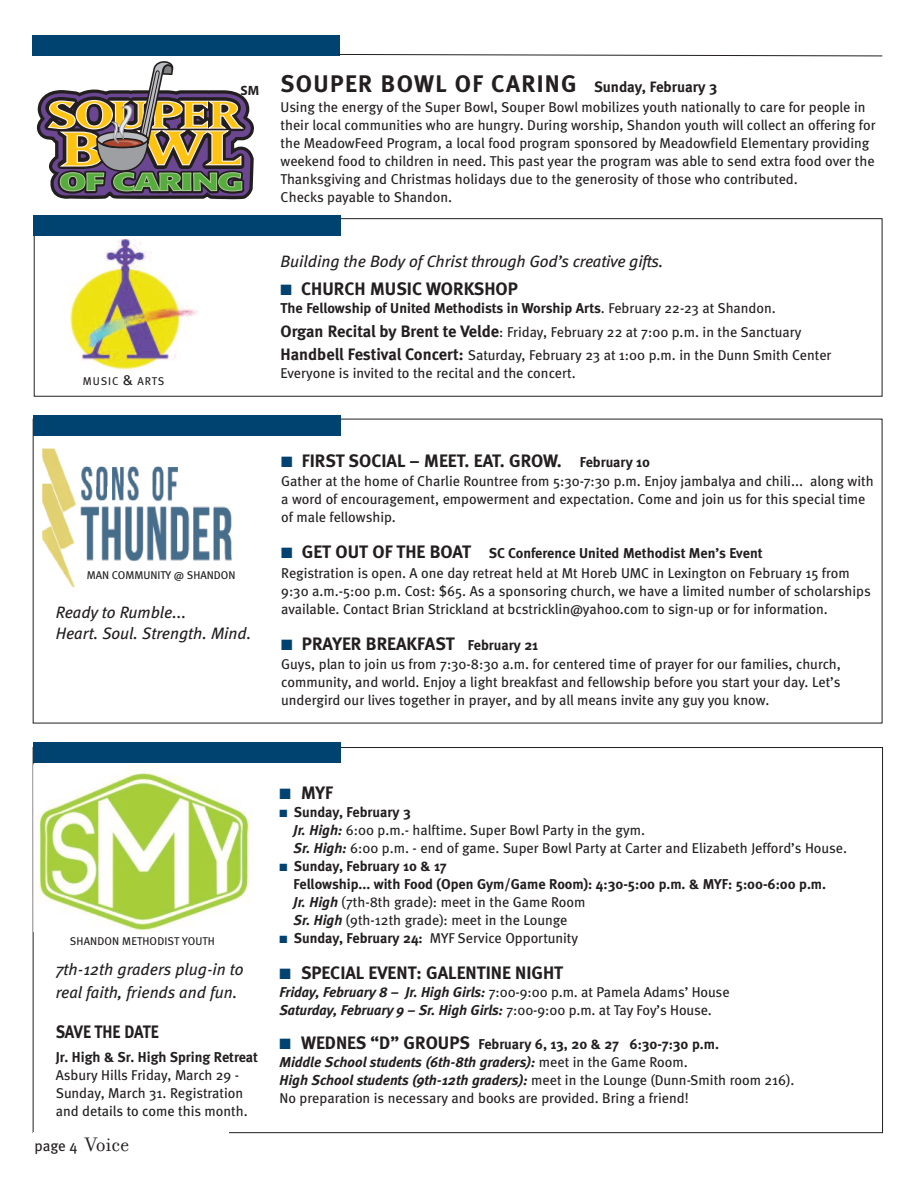
<style>
.page{position:relative;width:918px;height:1188px;background:#fff}
.page>*{position:absolute;margin:0;border:0;box-sizing:border-box;transform-origin:0 0}
.t1{font:700 24px "Meta";letter-spacing:.055em;color:#231f20}
.t2{font:700 18px "Meta";color:#231f20}
.t3{font:700 18px "Meta";color:#231f20;scale:.9 1}
.t4{font:italic 16.5px/21px "Meta";color:#231f20}
.t5{font:15px "Meta";color:#231f20}
.t6{font:14.25px/18px "Meta";color:#231f20}
.t7{font:700 14.25px/18px "Meta";color:#231f20}
.t8{font:italic 700 14.25px/18px "Meta";letter-spacing:-.005em;color:#231f20}
.t9{font:11.25px "Meta";letter-spacing:.01em;color:#231f20}
.t10{font:11.25px "Meta";letter-spacing:.085em;color:#231f20}
.s1{font-size:15px}
.s2{color:#004270}
.s3{font-weight:700}
.s4{font-weight:700;font-size:16.5px}
.s5{font-size:14.25px}
.s6{font-weight:700;font-size:18px}
.s7{font-family:"Filosofia";font-size:21px}
.s8{font-weight:700;font-style:italic}
.s9{font-style:italic}
.s10{font-weight:400}
.s11{font-weight:400;font-style:normal}
</style>
<div class="page">
<img style="left:33px;top:764px;width:219px;height:168px">
<div style="left:33px;top:743px;width:308px;height:20px;background:#004270"></div>
<img style="left:42px;top:448px;width:190px;height:139px">
<div style="left:33px;top:415px;width:308px;height:21px;background:#004270"></div>
<div style="left:34px;top:218px;width:848px;height:178px;border:1px solid #231f20"></div>
<img style="left:70px;top:239px;width:129px;height:131px">
<div style="left:33px;top:216px;width:307px;height:20px;background:#004270"></div>
<div style="left:32px;top:35px;width:308px;height:21px;background:#004270"></div>
<svg style="left:338px;top:54px;width:545px;height:2px"></svg>
<svg style="left:37px;top:61px;width:217px;height:138px"></svg>
<h1 class="t1" style="left:241px;top:70px;width:478px"><sub>SM</sub> SOUPER BOWL OF CARING <span class="s1">Sunday, February 3</span></h1>
<p class="t6" style="left:281px;top:99px;width:597px">Using the energy of the Super Bowl, Souper Bowl mobilizes youth nationally to care for people in their local communities who are hungry. During worship, Shandon youth will collect an offering for the MeadowFeed Program, a local food program sponsored by Meadowfield Elementary providing weekend food to children in need. This past year the program was able to send extra food over the Thanksgiving and Christmas holidays due to the generosity of those who contributed.<br>Checks payable to Shandon.</p>
<p class="t10" style="left:83px;top:377px;width:83px">MUSIC <span class="s1">&amp;</span> ARTS</p>
<p class="t9" style="left:87px;top:572px;width:150px">MAN COMMUNITY @ SHANDON</p>
<p class="t4" style="left:56px;top:603px;width:197px">Ready to Rumble...<br>Heart. Soul. Strength. Mind.</p>
<p class="t4" style="left:281px;top:252px;width:384px">Building the Body of Christ through God’s creative gifts.</p>
<p class="t2" style="left:281px;top:279px;width:239px"><span class="s2">■</span> CHURCH MUSIC WORKSHOP</p>
<p class="t6" style="left:281px;top:298px;width:522px;line-height:24px"><span class="s3">The Fellowship of United Methodists in Worship Arts</span>. February 22-23 at Shandon.<br><span class="s4">Organ Recital by Brent te Velde</span>: Friday, February 22 at 7:00 p.m. in the Sanctuary</p>
<p class="t6" style="left:281px;top:347px;width:552px"><span class="s4">Handbell Festival Concert:</span> Saturday, February 23 at 1:00 p.m. in the Dunn Smith Center<br>Everyone is invited to the recital and the concert.</p>
<p class="t2" style="left:281px;top:450px;width:370px"><span class="s2">■</span> FIRST SOCIAL – MEET. EAT. GROW. <span class="s5">February 10</span></p>
<p class="t6" style="left:281px;top:474px;width:594px">Gather at the home of Charlie Rountree from 5:30-7:30 p.m. Enjoy jambalya and chili... along with a word of encouragement, empowerment and expectation. Come and join us for this special time of male fellowship.</p>
<p class="t6" style="left:281px;top:545px;width:570px;line-height:19.5px"><span class="s2">■</span> <span class="s6">GET OUT OF THE BOAT</span> <span class="s3">SC Conference United Methodist Men’s Event<br></span>Registration is open. A one day retreat held at Mt Horeb UMC in Lexington on February 15 from</p>
<p class="t6" style="left:281px;top:583px;width:591px">9:30 a.m.-5:00 p.m. Cost: $65. As a sponsoring church, we have a limited number of scholarships available. Contact Brian Strickland at bcstricklin@yahoo.com to sign-up or for information.</p>
<p class="t2" style="left:281px;top:633px;width:259px"><span class="s2">■</span> PRAYER BREAKFAST <span class="s5">February 21</span></p>
<p class="t6" style="left:281px;top:657px;width:561px;text-align:justify">Guys, plan to join us from 7:30-8:30 a.m. for centered time of prayer for our families, church, community, and world. Enjoy a light breakfast and fellowship before you start your day. Let’s undergird our lives together in prayer, and by all means invite any guy you know.</p>
<p class="t9" style="left:70px;top:937px;width:147px">SHANDON METHODIST YOUTH</p>
<p class="t4" style="left:56px;top:960px;width:189px;line-height:22.5px">7th-12th graders plug-in to real faith, friends and fun.</p>
<p class="t3" style="left:56px;top:1021px;width:116px">SAVE THE DATE</p>
<p class="t7" style="left:56px;top:1048px;width:204px">Jr. High &amp; Sr. High Spring Retreat</p>
<p class="t6" style="left:56px;top:1067px;width:194px">Asbury Hills Friday, March 29 -<br>Sunday, March 31. Registration and details to come this month.</p>
<p class="t5" style="left:34px;top:1141px;width:96px">page 4 <span class="s7">Voice</span></p>
<p class="t2" style="left:280px;top:782px;width:55px"><span class="s2">■</span> MYF</p>
<p class="t6" style="left:294px;top:804px;width:555px;text-indent:-14px"><span class="s2">■</span> <span class="s3">Sunday, February 3<br></span><span class="s8">Jr. High:</span> 6:00 p.m.- halftime. Super Bowl Party in the gym.<br><span class="s8">Sr. High:</span> 6:00 p.m. - end of game. Super Bowl Party at Carter and Elizabeth Jefford’s House.</p>
<p class="t7" style="left:294px;top:856px;width:534px;text-indent:-14px"><span class="s2">■</span> Sunday, February 10 &amp; 17<br>Fellowship... with Food (Open Gym/Game Room): 4:30-5:00 p.m. &amp; MYF: 5:00-6:00 p.m.<br><span class="s9">Jr. High</span> <span class="s10">(7th-8th grade): meet in the Game Room<br></span><span class="s9">Sr. High</span> <span class="s10">(9th-12th grade): meet in the Lounge</span></p>
<p class="t6" style="left:280px;top:930px;width:300px"><span class="s2">■</span> <span class="s3">Sunday, February 24:</span> MYF Service Opportunity</p>
<p class="t2" style="left:280px;top:962px;width:285px"><span class="s2">■</span> SPECIAL EVENT: GALENTINE NIGHT</p>
<p class="t8" style="left:280px;top:984px;width:452px">Friday, February 8 – Jr. High Girls: <span class="s11">7:00-9:00 p.m. at Pamela Adams’ House<br></span>Saturday, February 9 – Sr. High Girls: <span class="s11">7:00-9:00 p.m. at Tay Foy’s House.</span></p>
<p class="t6" style="left:280px;top:1037px;width:516px"><span class="s2">■</span> <span class="s6">WEDNES “D” GROUPS</span> <span class="s3">February 6, 13, 20 &amp; 27 6:30-7:30 p.m.<br></span><span class="s8">Middle School students (6th-8th graders):</span> meet in the Game Room.<br><span class="s8">High School students (9th-12th graders):</span> meet in the Lounge (Dunn-Smith room 216).<br>No preparation is necessary and books are provided. Bring a friend!</p>
</div>
